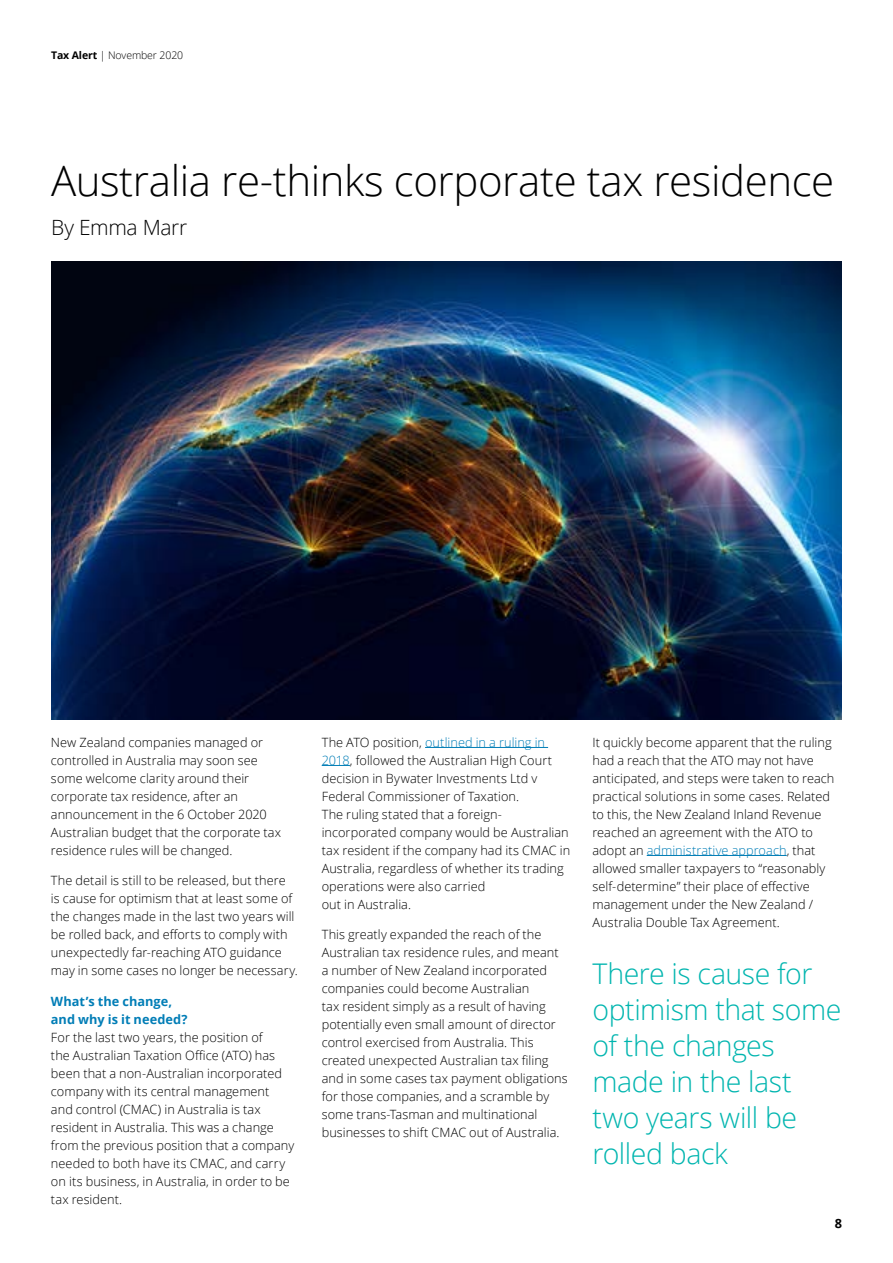
<style>
.page{position:relative;width:893px;height:1263px;background:#fff}
.page>*{position:absolute;margin:0;border:0;box-sizing:border-box;transform-origin:0 0}
.t1{font:300 42px "Open Sans";letter-spacing:-.01em;color:#000}
.t2{font:300 28.5px/36px "Open Sans";letter-spacing:-.015em;color:#00b5af}
.t3{font:300 21px "Open Sans";letter-spacing:-.015em;color:#000}
.t4{font:300 12.75px/18px "Open Sans";letter-spacing:.005em;color:#000}
.t5{font:700 12.75px/18px "Open Sans";letter-spacing:.005em;color:#007db6}
.t6{font:700 12.75px "Open Sans";color:#000}
.t7{font:300 10.5px "Open Sans";letter-spacing:-.01em;color:#000}
.s1{font-weight:700}
.s2{color:#007db6}
</style>
<div class="page">
<img style="left:51px;top:262px;width:791px;height:458px">
<hr style="left:425px;top:747px;width:123px;height:1px;background:#007db6">
<svg style="left:322px;top:765px;width:28px;height:1px"></svg>
<hr style="left:647px;top:855px;width:140px;height:1px;background:#007db6">
<p class="t7" style="left:51px;top:48px;width:134px"><span class="s1">Tax Alert</span> | November 2020</p>
<h1 class="t1" style="left:51px;top:152px;width:785px">Australia re-thinks corporate tax residence</h1>
<h3 class="t3" style="left:51px;top:213px;width:138px">By Emma Marr</h3>
<p class="t4" style="left:51px;top:732px;width:232px">New Zealand companies managed or controlled in Australia may soon see some welcome clarity around their corporate tax residence, after an announcement in the 6 October 2020<br>Australian budget that the corporate tax residence rules will be changed.</p>
<p class="t4" style="left:51px;top:871px;width:248px">The detail is still to be released, but there<br>is cause for optimism that at least some of the changes made in the last two years will be rolled back, and efforts to comply with unexpectedly far-reaching ATO guidance may in some cases no longer be necessary.</p>
<p class="t5" style="left:51px;top:992px;width:138px">What’s the change, and why is it needed?</p>
<p class="t4" style="left:51px;top:1028px;width:245px">For the last two years, the position of<br>the Australian Taxation Office (ATO) has been that a non-Australian incorporated company with its central management and control (CMAC) in Australia is tax resident in Australia. This was a change from the previous position that a company needed to both have its CMAC, and carry on its business, in Australia, in order to be tax resident.</p>
<p class="t4" style="left:322px;top:732px;width:250px">The ATO position, <span class="s2">outlined in a ruling in 2018</span>, followed the Australian High Court decision in Bywater Investments Ltd v Federal Commissioner of Taxation.<br>The ruling stated that a foreign&shy;incorporated company would be Australian tax resident if the company had its CMAC in Australia, regardless of whether its trading operations were also carried<br>out in Australia.</p>
<p class="t4" style="left:322px;top:925px;width:247px">This greatly expanded the reach of the Australian tax residence rules, and meant a number of New Zealand incorporated companies could become Australian<br>tax resident simply as a result of having potentially even small amount of director control exercised from Australia. This created unexpected Australian tax filing and in some cases tax payment obligations for those companies, and a scramble by some trans-Tasman and multinational businesses to shift CMAC out of Australia.</p>
<p class="t4" style="left:592px;top:732px;width:243px">It quickly become apparent that the ruling had a reach that the ATO may not have anticipated, and steps were taken to reach practical solutions in some cases. Related to this, the New Zealand Inland Revenue reached an agreement with the ATO to adopt an <span class="s2">administrative approach</span>, that allowed smaller taxpayers to “reasonably self-determine” their place of effective management under the New Zealand / Australia Double Tax Agreement.</p>
<h2 class="t2" style="left:592px;top:955px;width:250px">There is cause for optimism that some of the changes made in the last two years will be rolled back</h2>
<p class="t6" style="left:835px;top:1214px;width:9px">8</p>
</div>
